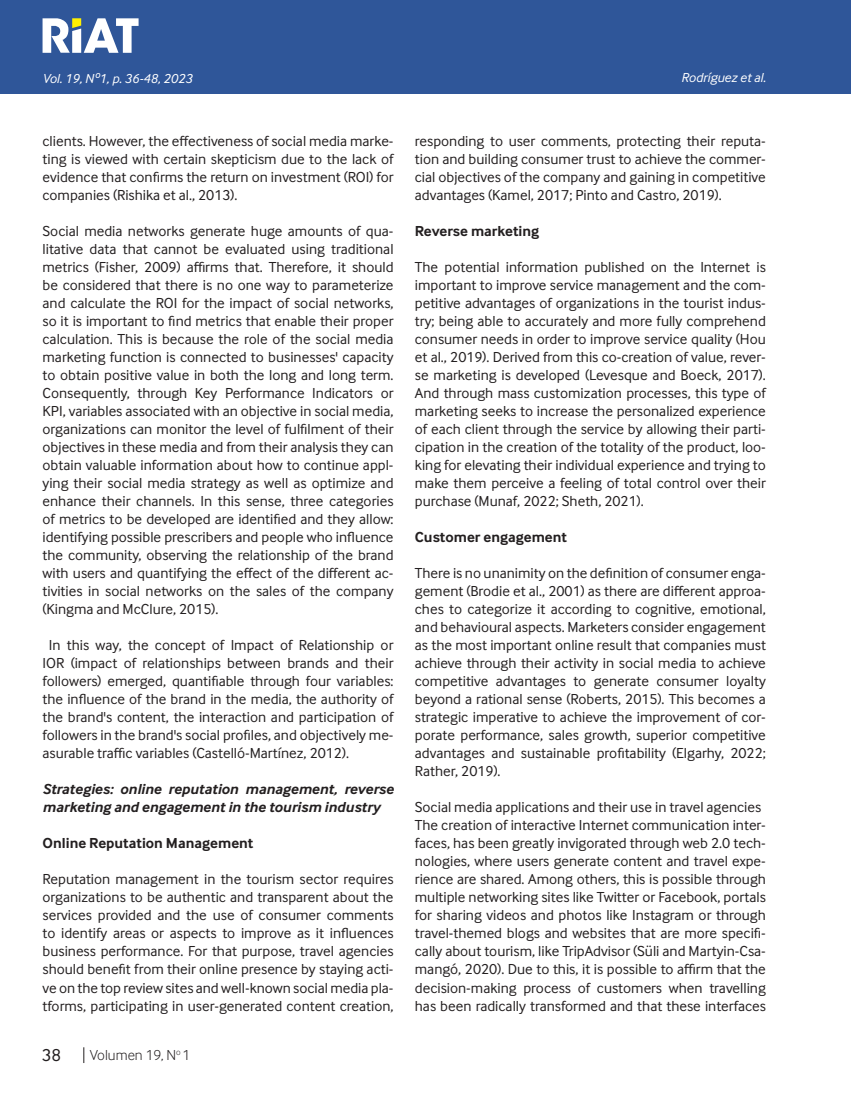
<style>
.page{position:relative;width:851px;height:1106px;background:#fff}
.page>*{position:absolute;margin:0;border:0;box-sizing:border-box;transform-origin:0 0}
.t1{font:18px "Inter Face";color:#231f20}
.Cuerpo_de_Texto{font:15px/18px "Inter Face";color:#231f20;text-align:justify}
.Cuerpo_de_Texto-2{font:italic 700 15px/18px "Inter Face";color:#231f20}
.Cuerpo_de_Texto-3{font:700 15px "Inter Face";color:#231f20}
.t2{font:300 15px "Inter Face";color:#231f20}
.Cuño_de_pagina{font:italic 13.5px "Inter Face";color:#fff}
</style>
<div class="page">
<div style="left:0;top:0;width:850px;height:94px;background:#2f5699"></div>
<hr style="left:850px;top:0;width:1px;height:94px;background:#2f5699">
<svg style="left:43px;top:18px;width:95px;height:35px"></svg>
<svg style="left:83px;top:1047px;width:1px;height:16px"></svg>
<p class="Cuño_de_pagina" style="left:43px;top:71px;width:151px">Vol. 19, Nº1, p. 36-48, 2023</p>
<p class="Cuño_de_pagina" style="left:681px;top:70px;width:86px">Rodríguez et al.</p>
<p class="Cuerpo_de_Texto" style="left:43px;top:132px;width:352px">clients. However, the effectiveness of social media marke&shy;ting is viewed with certain skepticism due to the lack of evidence that confirms the return on investment (ROI) for companies (Rishika et al., 2013).</p>
<p class="Cuerpo_de_Texto" style="left:43px;top:222px;width:352px">Social media networks generate huge amounts of qua&shy;litative data that cannot be evaluated using traditional metrics (Fisher, 2009) affirms that. Therefore, it should be considered that there is no one way to parameterize and calculate the ROI for the impact of social networks, so it is important to find metrics that enable their proper calculation. This is because the role of the social media marketing function is connected to businesses' capacity to obtain positive value in both the long and long term.<br>Consequently, through Key Performance Indicators or KPI, variables associated with an objective in social media, organizations can monitor the level of fulfilment of their objectives in these media and from their analysis they can obtain valuable information about how to continue appl&shy;ying their social media strategy as well as optimize and enhance their channels. In this sense, three categories of metrics to be developed are identified and they allow: identifying possible prescribers and people who influence the community, observing the relationship of the brand with users and quantifying the effect of the different ac&shy;tivities in social networks on the sales of the company (Kingma and McClure, 2015).</p>
<p class="Cuerpo_de_Texto" style="left:43px;top:636px;width:352px;text-indent:6px">In this way, the concept of Impact of Relationship or IOR (impact of relationships between brands and their followers) emerged, quantifiable through four variables: the influence of the brand in the media, the authority of the brand's content, the interaction and participation of followers in the brand's social profiles, and objectively me&shy;asurable traffic variables (Castelló-Martínez, 2012).</p>
<p class="Cuerpo_de_Texto-2" style="left:43px;top:780px;width:352px">Strategies: online reputation management, reverse marketing and engagement in the tourism industry</p>
<p class="Cuerpo_de_Texto-3" style="left:43px;top:834px;width:212px">Online Reputation Management</p>
<p class="Cuerpo_de_Texto" style="left:43px;top:870px;width:352px">Reputation management in the tourism sector requires organizations to be authentic and transparent about the services provided and the use of consumer comments to identify areas or aspects to improve as it influences business performance. For that purpose, travel agencies should benefit from their online presence by staying acti&shy;ve on the top review sites and well-known social media pla&shy;tforms, participating in user-generated content creation,</p>
<p class="t1" style="left:42px;top:1045px;width:21px">38</p>
<p class="t2" style="left:90px;top:1046px;width:102px">Volumen 19, N<sup>o</sup> 1</p>
<p class="Cuerpo_de_Texto" style="left:415px;top:132px;width:352px">responding to user comments, protecting their reputa&shy;tion and building consumer trust to achieve the commer&shy;cial objectives of the company and gaining in competitive advantages (Kamel, 2017; Pinto and Castro, 2019).</p>
<p class="Cuerpo_de_Texto-3" style="left:415px;top:222px;width:126px">Reverse marketing</p>
<p class="Cuerpo_de_Texto" style="left:415px;top:258px;width:352px">The potential information published on the Internet is important to improve service management and the com&shy;petitive advantages of organizations in the tourist indus&shy;try; being able to accurately and more fully comprehend consumer needs in order to improve service quality (Hou et al., 2019). Derived from this co-creation of value, rever&shy;se marketing is developed (Levesque and Boeck, 2017).<br>And through mass customization processes, this type of marketing seeks to increase the personalized experience of each client through the service by allowing their parti&shy;cipation in the creation of the totality of the product, loo&shy;king for elevating their individual experience and trying to make them perceive a feeling of total control over their purchase (Munaf, 2022; Sheth, 2021).</p>
<p class="Cuerpo_de_Texto-3" style="left:415px;top:528px;width:154px">Customer engagement</p>
<p class="Cuerpo_de_Texto" style="left:415px;top:564px;width:352px">There is no unanimity on the definition of consumer enga&shy;gement (Brodie et al., 2001) as there are different approa&shy;ches to categorize it according to cognitive, emotional, and behavioural aspects. Marketers consider engagement as the most important online result that companies must achieve through their activity in social media to achieve competitive advantages to generate consumer loyalty beyond a rational sense (Roberts, 2015). This becomes a strategic imperative to achieve the improvement of cor&shy;porate performance, sales growth, superior competitive advantages and sustainable profitability (Elgarhy, 2022; Rather, 2019).</p>
<p class="Cuerpo_de_Texto" style="left:415px;top:798px;width:348px">Social media applications and their use in travel agencies</p>
<p class="Cuerpo_de_Texto" style="left:415px;top:816px;width:352px">The creation of interactive Internet communication inter&shy;faces, has been greatly invigorated through web 2.0 tech&shy;nologies, where users generate content and travel expe&shy;rience are shared. Among others, this is possible through multiple networking sites like Twitter or Facebook, portals for sharing videos and photos like Instagram or through travel-themed blogs and websites that are more specifi&shy;cally about tourism, like TripAdvisor (Süli and Martyin-Csa&shy;mangó, 2020). Due to this, it is possible to affirm that the decision-making process of customers when travelling has been radically transformed and that these interfaces</p>
</div>
